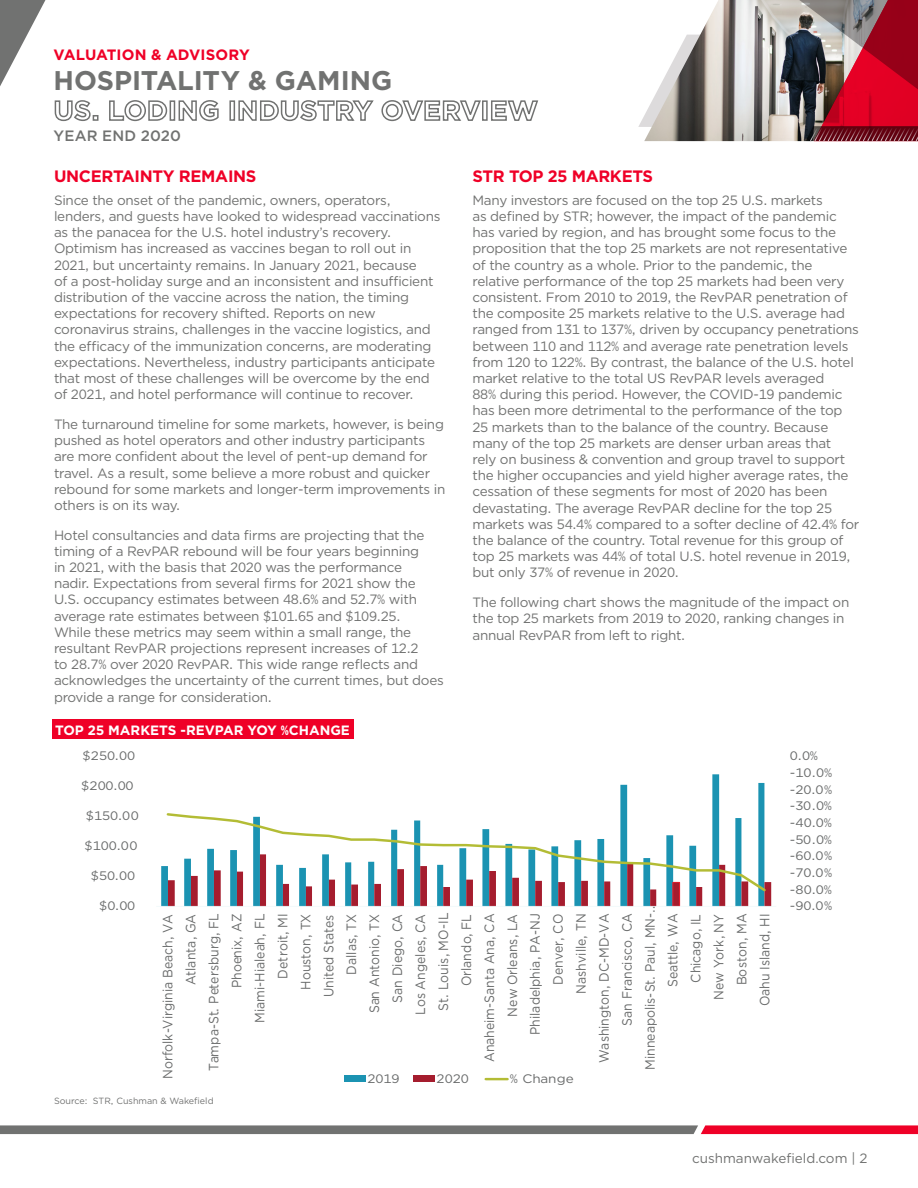
<style>
.page{position:relative;width:918px;height:1188px;background:#fff}
.page>*{position:absolute;margin:0;border:0;box-sizing:border-box;transform-origin:0 0}
.t1{font:700 27px/30px "Gotham";color:#717271}
.t2{font:700 16.5px "Gotham";letter-spacing:-.02em;color:#ef0027}
.t3{font:700 15px "Gotham";letter-spacing:.005em;color:#ef0027}
.t4{font:500 15px "Gotham";letter-spacing:.01em;color:#717271}
.t5{font:13.5px/16.2px "Gotham";letter-spacing:-.02em;color:#717271}
.t6{font:13.5px "Gotham";letter-spacing:-.005em;color:#696b6b;scale:.91 1}
.Charts_Header{font:700 13.5px "Gotham";color:#fff}
.t7{font:13.5px "Gotham";color:#717271}
.t8{font:12.3px "Gotham";letter-spacing:-.005em;color:#696b6b;scale:1.1 1}
.t9{font:9px "Gotham";color:#717271}
</style>
<div class="page">
<svg style="left:0;top:1125px;width:918px;height:9px;background:#946068"></svg>
<svg style="left:638px;top:0;width:280px;height:141px;background:#ac7f85"></svg>
<svg style="left:0;top:0;width:46px;height:86px"></svg>
<svg style="left:161px;top:774px;width:603px;height:132px"></svg>
<svg style="left:168px;top:882px;width:603px;height:24px"></svg>
<hr style="left:156px;top:906px;width:620px;height:1px;background:#f2fafb">
<svg style="left:165px;top:812px;width:603px;height:82px"></svg>
<div style="left:344px;top:1075px;width:21px;height:7px;background:#1b93b2"></div>
<div style="left:413px;top:1075px;width:21px;height:7px;background:#a51d2e"></div>
<hr style="left:486px;top:1078px;width:21px;height:2px;background:#b3bc35">
<div style="left:52px;top:719px;width:301px;height:20px;background:#ef0027"></div>
<p class="t3" style="left:53px;top:45px;width:198px">VALUATION &amp; ADVISORY</p>
<h1 class="t1" style="left:53px;top:65px;width:486px">HOSPITALITY &amp; GAMING<br>US. LODING INDUSTRY OVERVIEW</h1>
<p class="t4" style="left:53px;top:126px;width:129px">YEAR END 2020</p>
<p class="t2" style="left:54px;top:165px;width:204px">UNCERTAINTY REMAINS</p>
<p class="t5" style="left:54px;top:192px;width:388px">Since the onset of the pandemic, owners, operators, lenders, and guests have looked to widespread vaccinations as the panacea for the U.S. hotel industry’s recovery.<br>Optimism has increased as vaccines began to roll out in 2021, but uncertainty remains. In January 2021, because<br>of a post-holiday surge and an inconsistent and insufficient distribution of the vaccine across the nation, the timing expectations for recovery shifted. Reports on new coronavirus strains, challenges in the vaccine logistics, and the efficacy of the immunization concerns, are moderating expectations. Nevertheless, industry participants anticipate that most of these challenges will be overcome by the end of 2021, and hotel performance will continue to recover.</p>
<p class="t5" style="left:54px;top:416px;width:393px">The turnaround timeline for some markets, however, is being pushed as hotel operators and other industry participants are more confident about the level of pent-up demand for travel. As a result, some believe a more robust and quicker rebound for some markets and longer-term improvements in others is on its way.</p>
<p class="t5" style="left:54px;top:527px;width:391px">Hotel consultancies and data firms are projecting that the timing of a RevPAR rebound will be four years beginning<br>in 2021, with the basis that 2020 was the performance<br>nadir. Expectations from several firms for 2021 show the U.S. occupancy estimates between 48.6% and 52.7% with average rate estimates between $101.65 and $109.25.<br>While these metrics may seem within a small range, the resultant RevPAR projections represent increases of 12.2<br>to 28.7% over 2020 RevPAR. This wide range reflects and acknowledges the uncertainty of the current times, but does provide a range for consideration.</p>
<p class="t2" style="left:472px;top:165px;width:182px">STR TOP 25 MARKETS</p>
<p class="t5" style="left:472px;top:192px;width:388px">Many investors are focused on the top 25 U.S. markets<br>as defined by STR; however, the impact of the pandemic has varied by region, and has brought some focus to the proposition that the top 25 markets are not representative of the country as a whole. Prior to the pandemic, the relative performance of the top 25 markets had been very consistent. From 2010 to 2019, the RevPAR penetration of the composite 25 markets relative to the U.S. average had ranged from 131 to 137%, driven by occupancy penetrations between 110 and 112% and average rate penetration levels from 120 to 122%. By contrast, the balance of the U.S. hotel market relative to the total US RevPAR levels averaged<br>88% during this period. However, the COVID-19 pandemic has been more detrimental to the performance of the top 25 markets than to the balance of the country. Because many of the top 25 markets are denser urban areas that<br>rely on business &amp; convention and group travel to support the higher occupancies and yield higher average rates, the cessation of these segments for most of 2020 has been devastating. The average RevPAR decline for the top 25 markets was 54.4% compared to a softer decline of 42.4% for the balance of the country. Total revenue for this group of top 25 markets was 44% of total U.S. hotel revenue in 2019, but only 37% of revenue in 2020.</p>
<p class="t5" style="left:472px;top:594px;width:378px">The following chart shows the magnitude of the impact on the top 25 markets from 2019 to 2020, ranking changes in annual RevPAR from left to right.</p>
<p class="Charts_Header" style="left:55px;top:721px;width:296px">TOP 25 MARKETS -REVPAR YOY %CHANGE</p>
<p class="t8" style="left:83px;top:748px;width:49px">$250.00</p>
<p class="t8" style="left:790px;top:748px;width:27px">0.0%</p>
<p class="t8" style="left:790px;top:765px;width:40px">-10.0%</p>
<p class="t8" style="left:81px;top:778px;width:49px">$200.00</p>
<p class="t8" style="left:790px;top:781px;width:40px">-20.0%</p>
<p class="t8" style="left:86px;top:808px;width:50px">$150.00</p>
<p class="t8" style="left:790px;top:798px;width:40px">-30.0%</p>
<p class="t8" style="left:790px;top:815px;width:40px">-40.0%</p>
<p class="t8" style="left:85px;top:838px;width:50px">$100.00</p>
<p class="t8" style="left:790px;top:831px;width:40px">-50.0%</p>
<p class="t8" style="left:790px;top:848px;width:40px">-60.0%</p>
<p class="t8" style="left:91px;top:868px;width:42px">$50.00</p>
<p class="t8" style="left:790px;top:865px;width:40px">-70.0%</p>
<p class="t8" style="left:790px;top:881px;width:40px">-80.0%</p>
<p class="t8" style="left:99px;top:898px;width:35px">$0.00</p>
<p class="t6" style="left:159px;top:1079px;width:183px;rotate:-90deg">Norfolk-Virginia Beach, VA</p>
<p class="t6" style="left:182px;top:985px;width:80px;rotate:-90deg">Atlanta, GA</p>
<p class="t6" style="left:205px;top:1071px;width:175px;rotate:-90deg">Tampa-St. Petersburg, FL</p>
<p class="t6" style="left:228px;top:988px;width:83px;rotate:-90deg">Phoenix, AZ</p>
<p class="t6" style="left:251px;top:1023px;width:122px;rotate:-90deg">Miami-Hialeah, FL</p>
<p class="t6" style="left:274px;top:979px;width:73px;rotate:-90deg">Detroit, MI</p>
<p class="t6" style="left:297px;top:990px;width:85px;rotate:-90deg">Houston, TX</p>
<p class="t6" style="left:320px;top:997px;width:92px;rotate:-90deg">United States</p>
<p class="t6" style="left:343px;top:975px;width:68px;rotate:-90deg">Dallas, TX</p>
<p class="t6" style="left:366px;top:1013px;width:111px;rotate:-90deg">San Antonio, TX</p>
<p class="t6" style="left:389px;top:1003px;width:99px;rotate:-90deg">San Diego, CA</p>
<p class="t6" style="left:412px;top:1015px;width:112px;rotate:-90deg">Los Angeles, CA</p>
<p class="t6" style="left:435px;top:1011px;width:109px;rotate:-90deg">St. Louis, MO-IL</p>
<p class="t6" style="left:458px;top:986px;width:81px;rotate:-90deg">Orlando, FL</p>
<p class="t6" style="left:481px;top:1062px;width:165px;rotate:-90deg">Anaheim-Santa Ana, CA</p>
<p class="t6" style="left:504px;top:1017px;width:114px;rotate:-90deg">New Orleans, LA</p>
<p class="t6" style="left:527px;top:1035px;width:135px;rotate:-90deg">Philadelphia, PA-NJ</p>
<p class="t6" style="left:550px;top:985px;width:79px;rotate:-90deg">Denver, CO</p>
<p class="t6" style="left:572px;top:994px;width:89px;rotate:-90deg">Nashville, TN</p>
<p class="t6" style="left:595px;top:1063px;width:166px;rotate:-90deg">Washington, DC-MD-VA</p>
<p class="t6" style="left:618px;top:1026px;width:125px;rotate:-90deg">San Francisco, CA</p>
<p class="t6" style="left:641px;top:1070px;width:182px;rotate:-90deg">Minneapolis-St. Paul, MN-‥</p>
<p class="t6" style="left:664px;top:987px;width:83px;rotate:-90deg">Seattle, WA</p>
<p class="t6" style="left:687px;top:983px;width:77px;rotate:-90deg">Chicago, IL</p>
<p class="t6" style="left:710px;top:1000px;width:96px;rotate:-90deg">New York, NY</p>
<p class="t6" style="left:733px;top:985px;width:80px;rotate:-90deg">Boston, MA</p>
<p class="t6" style="left:756px;top:1006px;width:104px;rotate:-90deg">Oahu Island, HI</p>
<p class="t8" style="left:367px;top:1070px;width:31px">2019</p>
<p class="t8" style="left:437px;top:1070px;width:31px">2020</p>
<p class="t8" style="left:510px;top:1070px;width:59px">% Change</p>
<p class="t9" style="left:54px;top:1095px;width:161px">Source: STR, Cushman &amp; Wakefield</p>
<p class="t8" style="left:790px;top:898px;width:40px">-90.0%</p>
<p class="t7" style="left:692px;top:1149px;width:177px">cushmanwakefield.com | 2</p>
</div>
